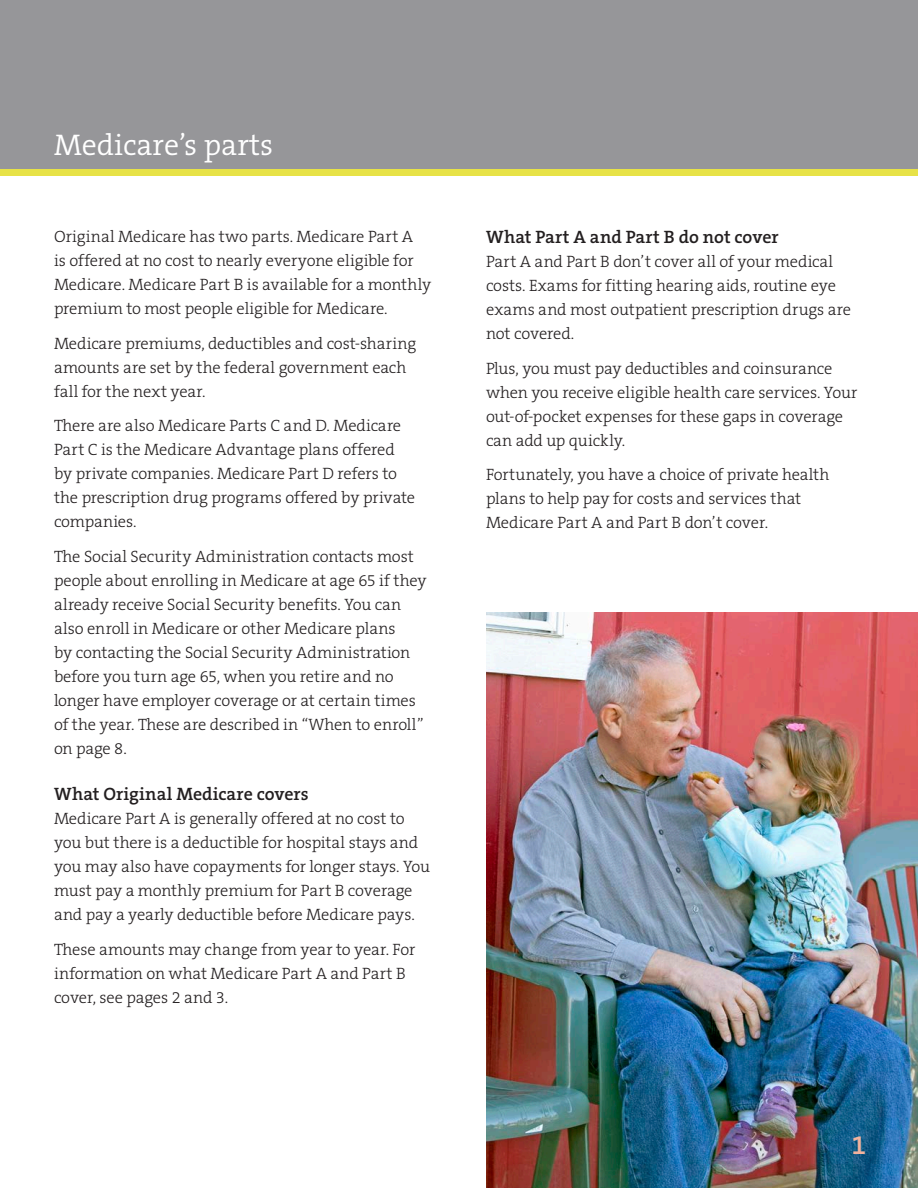
<style>
.page{position:relative;width:918px;height:1188px;background:#fff}
.page>*{position:absolute;margin:0;border:0;box-sizing:border-box;transform-origin:0 0}
.HEAD_reversed{font:300 30px "The Serif B4";color:#fff}
.t1{font:600 27px "The Serif B6";color:#f2b29d}
.SUBHEAD{font:600 18px "The Serif B6";color:#231f20}
._7_Body_copy{font:300 16.5px/24px "The Serif B3";letter-spacing:-.01em;color:#231f20}
</style>
<div class="page">
<div style="left:0;top:0;width:918px;height:169px;background:#969699"></div>
<div style="left:0;top:169px;width:918px;height:7px;background:#e7e247"></div>
<img style="left:486px;top:612px;width:432px;height:576px">
<p class="HEAD_reversed" style="left:54px;top:129px;width:221px">Medicare’s parts</p>
<p class="_7_Body_copy" style="left:54px;top:225px;width:379px">Original Medicare has two parts. Medicare Part A<br>is offered at no cost to nearly everyone eligible for Medicare. Medicare Part B is available for a monthly premium to most people eligible for Medicare.</p>
<p class="_7_Body_copy" style="left:54px;top:331px;width:364px">Medicare premiums, deductibles and cost-sharing amounts are set by the federal government each fall for the next year.</p>
<p class="_7_Body_copy" style="left:54px;top:414px;width:363px">There are also Medicare Parts C and D. Medicare Part C is the Medicare Advantage plans offered by private companies. Medicare Part D refers to the prescription drug programs offered by private companies.</p>
<p class="_7_Body_copy" style="left:54px;top:545px;width:374px">The Social Security Administration contacts most people about enrolling in Medicare at age 65 if they already receive Social Security benefits. You can also enroll in Medicare or other Medicare plans<br>by contacting the Social Security Administration before you turn age 65, when you retire and no longer have employer coverage or at certain times of the year. These are described in “When to enroll” on page 8.</p>
<p class="SUBHEAD" style="left:54px;top:785px;width:256px">What Original Medicare covers</p>
<p class="_7_Body_copy" style="left:54px;top:807px;width:378px">Medicare Part A is generally offered at no cost to you but there is a deductible for hospital stays and you may also have copayments for longer stays. You must pay a monthly premium for Part B coverage and pay a yearly deductible before Medicare pays.</p>
<p class="_7_Body_copy" style="left:54px;top:938px;width:363px">These amounts may change from year to year. For information on what Medicare Part A and Part B cover, see pages 2 and 3.</p>
<p class="SUBHEAD" style="left:486px;top:227px;width:294px">What Part A and Part B do not cover</p>
<p class="_7_Body_copy" style="left:486px;top:250px;width:367px">Part A and Part B don’t cover all of your medical costs. Exams for fitting hearing aids, routine eye exams and most outpatient prescription drugs are not covered.</p>
<p class="_7_Body_copy" style="left:486px;top:357px;width:373px">Plus, you must pay deductibles and coinsurance when you receive eligible health care services. Your out-of-pocket expenses for these gaps in coverage can add up quickly.</p>
<p class="_7_Body_copy" style="left:486px;top:463px;width:345px">Fortunately, you have a choice of private health plans to help pay for costs and services that<br>Medicare Part A and Part B don’t cover.</p>
<p class="t1" style="left:852px;top:1130px;width:16px">1</p>
</div>
